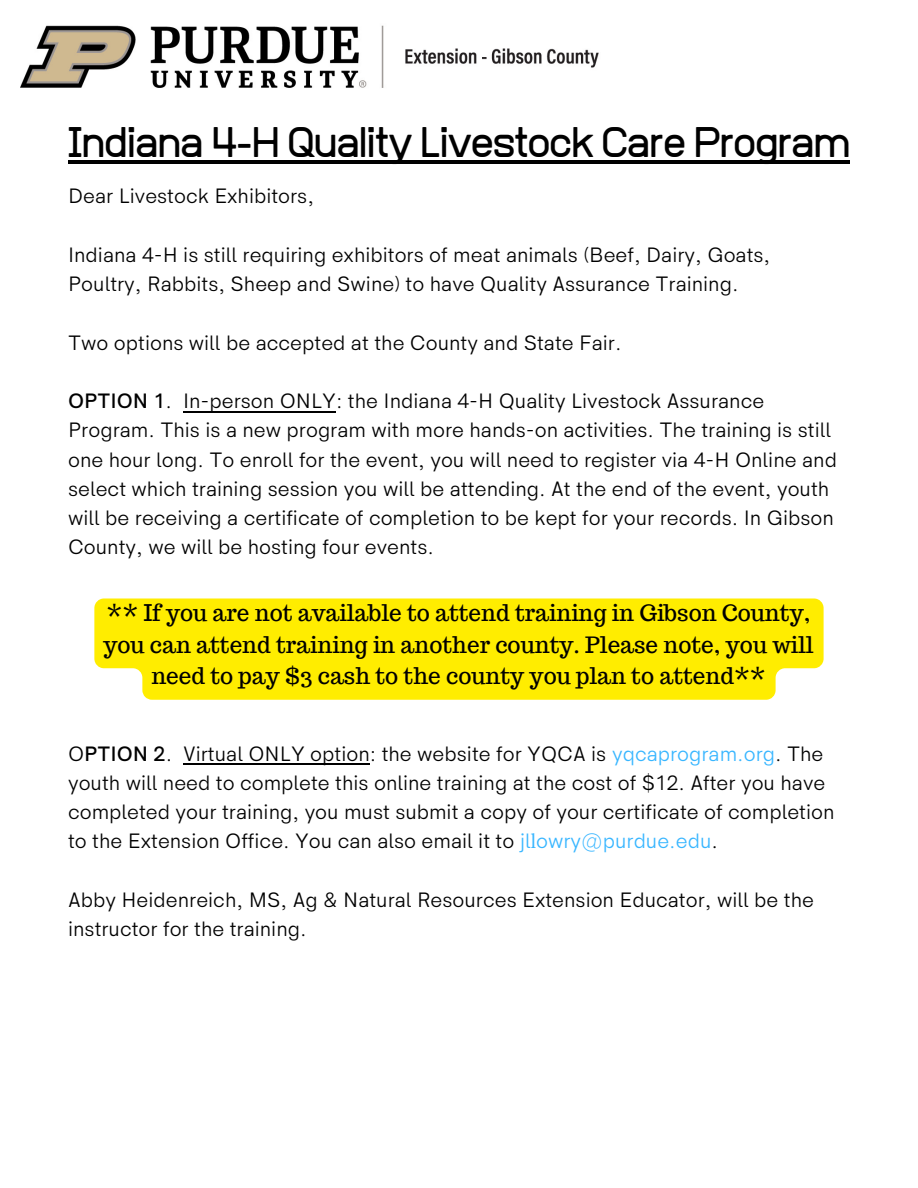
<style>
.page{position:relative;width:918px;height:1188px;background:#fff}
.page>*{position:absolute;margin:0;border:0;box-sizing:border-box;transform-origin:0 0}
.t1{font:500 35.25px "ADA Hybrid";color:#000}
.t2{font:22.5px/31.5px "Trocchi";color:#000;text-align:center}
.t3{font:21px/29.2px "HK Sentiments";color:#000}
.s1{font-weight:500}
.s2{color:#38b6ff}
.s3{font-family:"Minion Pro";color:#38b6ff}
</style>
<div class="page">
<img style="left:21px;top:25px;width:578px;height:63px">
<div style="left:94px;top:598px;width:730px;height:102px;background:#ffed00"></div>
<hr style="left:68px;top:160px;width:782px;height:4px;background:#000">
<hr style="left:183px;top:411px;width:153px;height:1px;background:#000">
<hr style="left:183px;top:764px;width:187px;height:1px;background:#000">
<p class="t1" style="left:68px;top:127px;width:783px">Indiana 4-H Quality Livestock Care Program</p>
<p class="t3" style="left:68px;top:183px;width:248px">Dear Livestock Exhibitors,</p>
<p class="t3" style="left:68px;top:241px;width:704px">Indiana 4-H is still requiring exhibitors of meat animals (Beef, Dairy, Goats,<br>Poultry, Rabbits, Sheep and Swine) to have Quality Assurance Training.</p>
<p class="t3" style="left:68px;top:329px;width:555px">Two options will be accepted at the County and State Fair.</p>
<p class="t3" style="left:68px;top:387px;width:770px"><span class="s1">OPTION 1</span>. In-person ONLY: the Indiana 4-H Quality Livestock Assurance Program. This is a new program with more hands-on activities. The training is still one hour long. To enroll for the event, you will need to register via 4-H Online and select which training session you will be attending. At the end of the event, youth will be receiving a certificate of completion to be kept for your records. In Gibson County, we will be hosting four events.</p>
<p class="t2" style="left:103px;top:597px;width:712px">** If you are not available to attend training in Gibson County, you can attend training in another county. Please note, you will need to pay $3 cash to the county you plan to attend**</p>
<p class="t3" style="left:68px;top:740px;width:768px">O<span class="s1">PTION 2</span>. Virtual ONLY option: the website for YQCA is <span class="s2">yqcaprogram.org</span>. The youth will need to complete this online training at the cost of $12. After you have completed your training, you must submit a copy of your certificate of completion to the Extension Office. You can also email it to <span class="s2">jl</span><span class="s3">l</span><span class="s2">owry@purdue.edu</span>.</p>
<p class="t3" style="left:68px;top:886px;width:747px">Abby Heidenreich, MS, Ag &amp; Natural Resources Extension Educator, will be the instructor for the training.</p>
</div>
